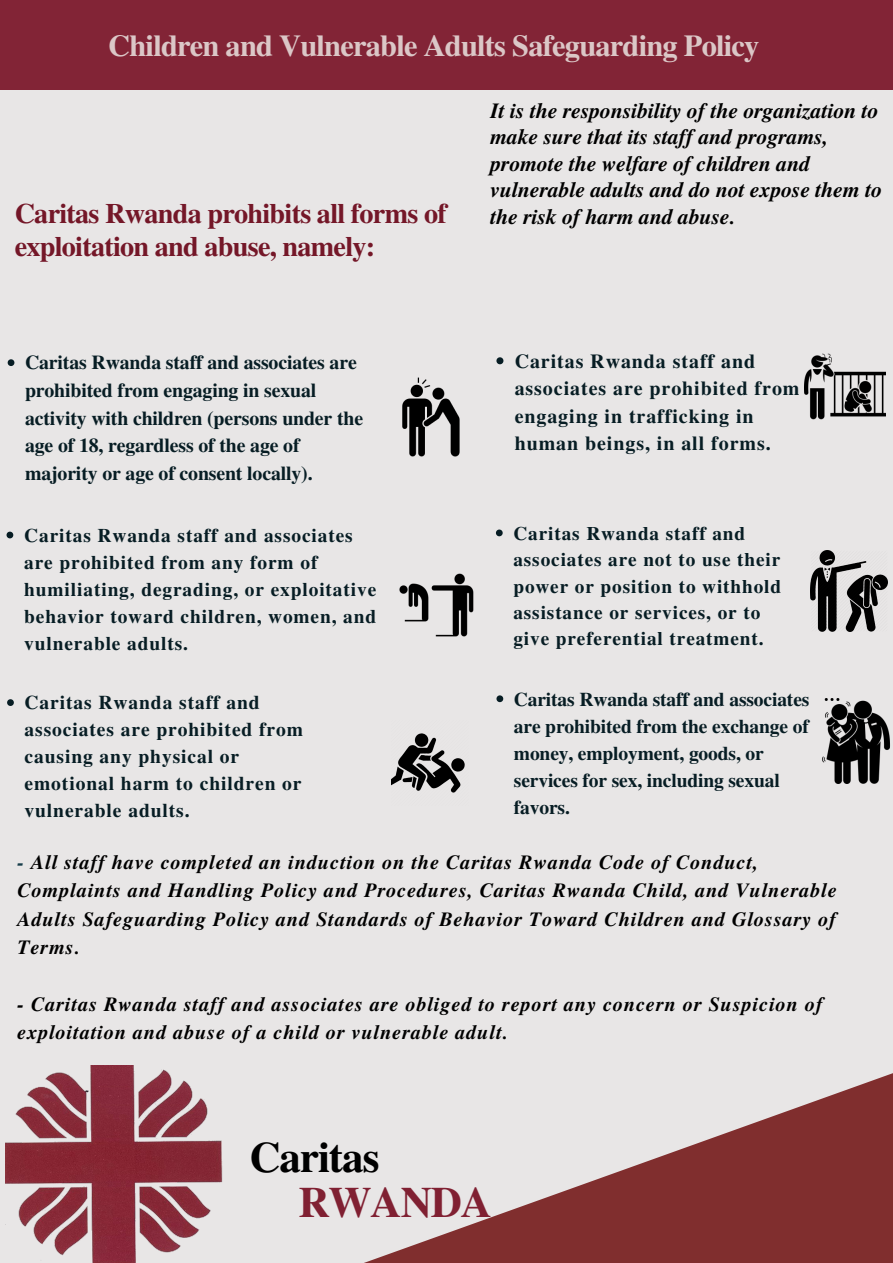
<style>
.page{position:relative;width:893px;height:1263px;background:#e8e6e6}
.page>*{position:absolute;margin:0;border:0;box-sizing:border-box;transform-origin:0 0}
.t1{font:700 43.12px "Te X Gyre Termes";letter-spacing:-.025em;color:#000}
.t2{font:700 43.12px "Te X Gyre Termes";letter-spacing:-.025em;color:#802032}
.t3{font:700 30.38px "Te X Gyre Termes";letter-spacing:-.025em;color:#dbc7c7}
.t4{font:700 28.12px "Te X Gyre Termes";letter-spacing:-.025em;color:#741728}
.t5{font:italic 700 21.6px/26.5px "Te X Gyre Termes";color:#000}
.t6{font:italic 700 20.1px/28.5px "Te X Gyre Termes";letter-spacing:.045em;color:#000}
.t7{font:700 19.95px/27.4px "Te X Gyre Termes";letter-spacing:.045em;color:#071d24}
.t8{font:700 19.8px/27.6px "Te X Gyre Termes";letter-spacing:-.005em;color:#071d24}
.t9{font:700 19.5px/27px "Te X Gyre Termes";letter-spacing:-.005em;color:#071d24}
.t10{font:700 19.5px/27px "Te X Gyre Termes";letter-spacing:.045em;color:#071d24}
.t11{font:700 19.35px/27px "Te X Gyre Termes";letter-spacing:.045em;color:#071d24}
.t12{font:700 19.2px/26.5px "Te X Gyre Termes";letter-spacing:.045em;color:#071d24}
.s1{color:#183e4b}
</style>
<div class="page">
<div style="left:0;top:527px;width:450px;height:169px;background:#ebebeb"></div>
<div style="left:454px;top:330px;width:439px;height:193px;background:#ebebeb"></div>
<div style="left:0;top:330px;width:450px;height:193px;background:#ebebeb"></div>
<img style="left:391px;top:733px;width:74px;height:60px">
<img style="left:399px;top:573px;width:75px;height:64px">
<img style="left:804px;top:353px;width:82px;height:67px">
<img style="left:402px;top:377px;width:58px;height:79px">
<img style="left:810px;top:550px;width:78px;height:82px">
<img style="left:822px;top:698px;width:68px;height:85px">
<div style="left:0;top:0;width:893px;height:89px;background:#802032"></div>
<img style="left:6px;top:1066px;width:217px;height:197px">
<svg style="left:364px;top:1073px;width:529px;height:190px"></svg>
<svg style="left:7px;top:532px;width:6px;height:6px"></svg>
<svg style="left:7px;top:699px;width:7px;height:7px"></svg>
<svg style="left:496px;top:695px;width:7px;height:7px"></svg>
<svg style="left:496px;top:357px;width:7px;height:7px"></svg>
<svg style="left:8px;top:359px;width:6px;height:7px"></svg>
<svg style="left:496px;top:529px;width:7px;height:7px"></svg>
<p class="t3" style="left:108px;top:23px;width:652px">Children and Vulnerable Adults Safeguarding Policy</p>
<p class="t5" style="left:490px;top:96px;width:393px">It is the responsibility of the organization to make sure that its staff and programs, promote the welfare of children and vulnerable adults and do not expose them to</p>
<p class="t4" style="left:15px;top:191px;width:434px">Caritas Rwanda prohibits all forms of</p>
<p class="t5" style="left:490px;top:202px;width:246px">the risk of harm and abuse.</p>
<p class="t4" style="left:15px;top:225px;width:362px">exploitation and abuse, namely:</p>
<p class="t8" style="left:25px;top:348px;width:340px">Caritas Rwanda staff and associates are prohibited from engaging in sexual activity with children (persons under the age of 18, regardless of the age of majority or age of consent locally).</p>
<p class="t11" style="left:24px;top:521px;width:354px">Caritas Rwanda staff and associates are prohibited from any form of humiliating, degrading, or exploitative behavior toward children, women, and vulnerable adults.</p>
<p class="t7" style="left:514px;top:346px;width:286px">Caritas Rwanda staff and associates are prohibited from engaging in trafficking in human beings, in all forms.</p>
<p class="t12" style="left:513px;top:519px;width:269px">Caritas Rwanda staff and associates are not to use their power or position to withhold assistance or services, or to give preferential treatment.</p>
<p class="t10" style="left:25px;top:688px;width:280px">Caritas Rwanda staff and associates are prohibited from causing any physical or emotional harm to children or vulnerable adults.</p>
<p class="t9" style="left:514px;top:684px;width:297px">Caritas Rwanda staff and associates are prohibited from the exchange of money, employment, goods, or services for sex, including sexual favors.</p>
<p class="t6" style="left:17px;top:847px;width:821px"><span class="s1">-</span> All staff have completed an induction on the Caritas Rwanda Code of Conduct, Complaints and Handling Policy and Procedures, Caritas Rwanda Child, and Vulnerable Adults Safeguarding Policy and Standards of Behavior Toward Children and Glossary of Terms.</p>
<p class="t6" style="left:17px;top:989px;width:807px">- Caritas Rwanda staff and associates are obliged to report any concern or Suspicion of exploitation and abuse of a child or vulnerable adult.</p>
<p class="t1" style="left:249px;top:1124px;width:132px">Caritas</p>
<p class="t2" style="left:298px;top:1169px;width:195px">RWANDA</p>
</div>
